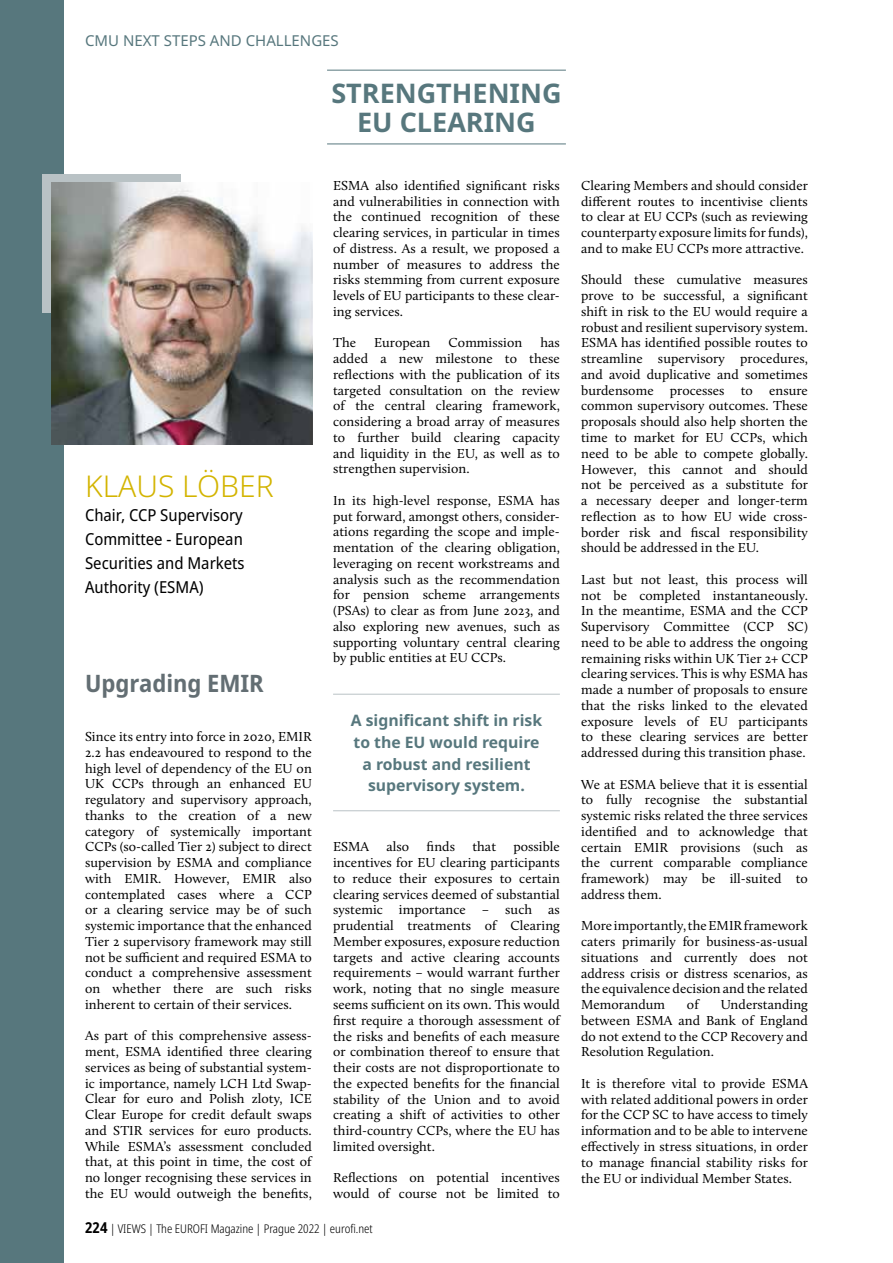
<style>
.page{position:relative;width:893px;height:1263px;background:#fff}
.page>*{position:absolute;margin:0;border:0;box-sizing:border-box;transform-origin:0 0}
.t1{font:300 30px "Noto Sans";color:#d3b400}
.t2{font:700 27px/28.5px "Noto Sans";color:#57777d;text-align:center}
.t3{font:700 semi-condensed 24px "Noto Sans";color:#636e73}
.t4{font:semi-condensed 16.5px/24px "Noto Sans";color:#000;text-align:justify}
.t5{font:700 15.75px/21.6px "Noto Sans";color:#57777d;text-align:center}
.t6{font:15px "Noto Sans";color:#57777d}
.t7{font:13.5px/15.8px "Calluna";letter-spacing:.005em;color:#000;text-align:justify}
.t8{font:300 condensed 12px "Noto Sans";color:#000}
.s1{font-weight:700;font-size:15px}
</style>
<div class="page">
<div style="left:0;top:0;width:64px;height:1263px;background:#57777d"></div>
<hr style="left:327px;top:144px;width:239px;height:1px;background:#57777d">
<hr style="left:327px;top:70px;width:239px;height:1px;background:#57777d">
<div style="left:43px;top:174px;width:138px;height:138px;background:#b9c2c5"></div>
<img style="left:51px;top:183px;width:262px;height:261px">
<hr style="left:333px;top:694px;width:227px;height:1px;background:#b9c2c5">
<hr style="left:333px;top:810px;width:227px;height:1px;background:#b9c2c5">
<p class="t6" style="left:85px;top:30px;width:255px">CMU NEXT STEPS AND CHALLENGES</p>
<h2 class="t2" style="left:331px;top:80px;width:232px">STRENGTHENING<br>EU CLEARING</h2>
<h1 class="t1" style="left:85px;top:465px;width:190px">KLAUS LÖBER</h1>
<p class="t4" style="left:85px;top:504px;width:161px">Chair, CCP Supervisory Committee - European Securities and Markets Authority (ESMA)</p>
<h3 class="t3" style="left:85px;top:666px;width:180px">Upgrading EMIR</h3>
<p class="t7" style="left:85px;top:729px;width:228px">Since its entry into force in 2020, EMIR 2.2 has endeavoured to respond to the high level of dependency of the EU on UK CCPs through an enhanced EU regulatory and supervisory approach, thanks to the creation of a new category of systemically important CCPs (so-called Tier 2) subject to direct supervision by ESMA and compliance with EMIR. However, EMIR also contemplated cases where a CCP or a clearing service may be of such systemic importance that the enhanced Tier 2 supervisory framework may still not be sufficient and required ESMA to conduct a comprehensive assessment on whether there are such risks inherent to certain of their services.</p>
<p class="t7" style="left:85px;top:1028px;width:228px">As part of this comprehensive assess&shy;ment, ESMA identified three clearing services as being of substantial system&shy;ic importance, namely LCH Ltd Swap-Clear for euro and Polish zloty, ICE Clear Europe for credit default swaps and STIR services for euro products.<br>While ESMA’s assessment concluded that, at this point in time, the cost of no longer recognising these services in the EU would outweigh the benefits,</p>
<p class="t7" style="left:333px;top:177px;width:228px">ESMA also identified significant risks and vulnerabilities in connection with the continued recognition of these clearing services, in particular in times of distress. As a result, we proposed a number of measures to address the risks stemming from current exposure levels of EU participants to these clear&shy;ing services.</p>
<p class="t7" style="left:333px;top:335px;width:25px">The</p>
<p class="t7" style="left:374px;top:335px;width:58px">European</p>
<p class="t7" style="left:449px;top:335px;width:75px">Commission</p>
<p class="t7" style="left:333px;top:335px;width:228px;text-indent:207px">has added a new milestone to these reflections with the publication of its targeted consultation on the review of the central clearing framework, considering a broad array of measures to further build clearing capacity and liquidity in the EU, as well as to strengthen supervision.</p>
<p class="t7" style="left:333px;top:492px;width:228px">In its high-level response, ESMA has put forward, amongst others, consider&shy;ations regarding the scope and imple&shy;mentation of the clearing obligation, leveraging on recent workstreams and analysis such as the recommendation for pension scheme arrangements (PSAs) to clear as from June 2023, and also exploring new avenues, such as supporting voluntary central clearing by public entities at EU CCPs.</p>
<p class="t5" style="left:351px;top:710px;width:193px">A significant shift in risk to the EU would require a robust and resilient supervisory system.</p>
<p class="t7" style="left:333px;top:839px;width:228px;text-indent:180px">possible incentives for EU clearing participants to reduce their exposures to certain clearing services deemed of substantial systemic importance – such as prudential treatments of Clearing Member exposures, exposure reduction targets and active clearing accounts requirements – would warrant further work, noting that no single measure seems sufficient on its own. This would first require a thorough assessment of the risks and benefits of each measure or combination thereof to ensure that their costs are not disproportionate to the expected benefits for the financial stability of the Union and to avoid creating a shift of activities to other third-country CCPs, where the EU has limited oversight.</p>
<p class="t7" style="left:333px;top:1170px;width:228px">Reflections on potential incentives would of course not be limited to</p>
<p class="t7" style="left:333px;top:839px;width:38px">ESMA</p>
<p class="t7" style="left:386px;top:839px;width:24px">also</p>
<p class="t7" style="left:427px;top:839px;width:30px">finds</p>
<p class="t7" style="left:472px;top:839px;width:25px">that</p>
<p class="t8" style="left:85px;top:1220px;width:289px"><span class="s1">224</span> | VIEWS | The EUROFI Magazine | Prague 2022 | eurofi.net</p>
<p class="t7" style="left:581px;top:177px;width:228px">Clearing Members and should consider different routes to incentivise clients to clear at EU CCPs (such as reviewing counterparty exposure limits for funds), and to make EU CCPs more attractive.</p>
<p class="t7" style="left:581px;top:272px;width:228px">Should these cumulative measures prove to be successful, a significant shift in risk to the EU would require a robust and resilient supervisory system.<br>ESMA has identified possible routes to streamline supervisory procedures, and avoid duplicative and sometimes burdensome processes to ensure common supervisory outcomes. These proposals should also help shorten the time to market for EU CCPs, which need to be able to compete globally.<br>However, this cannot and should not be perceived as a substitute for a necessary deeper and longer-term reflection as to how EU wide cross&shy;border risk and fiscal responsibility should be addressed in the EU.</p>
<p class="t7" style="left:581px;top:571px;width:228px">Last but not least, this process will not be completed instantaneously.<br>In the meantime, ESMA and the CCP Supervisory Committee (CCP SC) need to be able to address the ongoing remaining risks within UK Tier 2+ CCP clearing services. This is why ESMA has made a number of proposals to ensure that the risks linked to the elevated exposure levels of EU participants to these clearing services are better addressed during this transition phase.</p>
<p class="t7" style="left:581px;top:776px;width:228px">We at ESMA believe that it is essential to fully recognise the substantial systemic risks related the three services identified and to acknowledge that certain EMIR provisions (such as the current comparable compliance framework) may be ill-suited to address them.</p>
<p class="t7" style="left:581px;top:918px;width:228px">More importantly, the EMIR framework caters primarily for business-as-usual situations and currently does not address crisis or distress scenarios, as the equivalence decision and the related Memorandum</p>
<p class="t7" style="left:581px;top:997px;width:228px;text-indent:140px">Understanding between ESMA and Bank of England do not extend to the CCP Recovery and Resolution Regulation.</p>
<p class="t7" style="left:581px;top:1075px;width:228px">It is therefore vital to provide ESMA with related additional powers in order for the CCP SC to have access to timely information and to be able to intervene effectively in stress situations, in order to manage financial stability risks for the EU or individual Member States.</p>
<p class="t7" style="left:687px;top:997px;width:13px">of</p>
</div>
